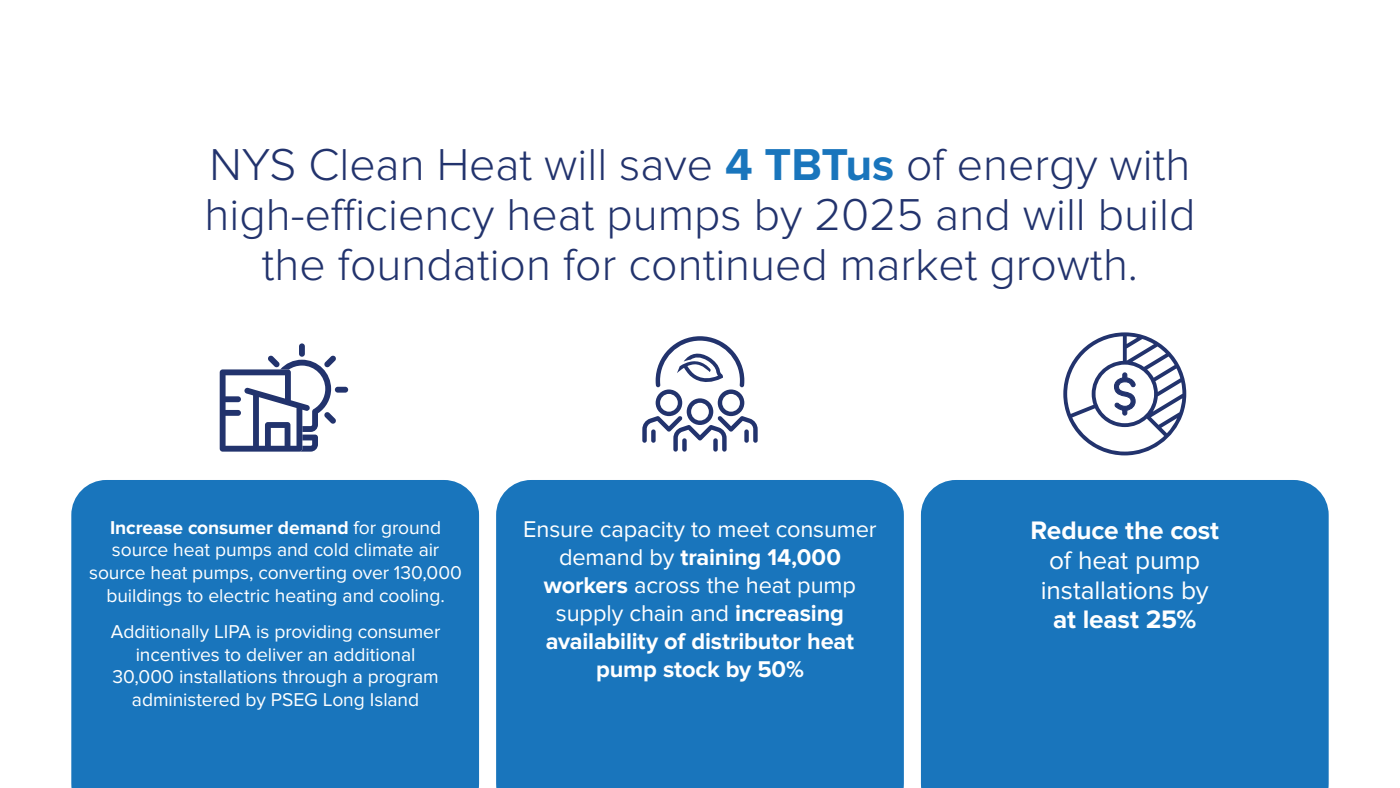
<style>
.page{position:relative;width:1400px;height:788px;background:#fff}
.page>*{position:absolute;margin:0;border:0;box-sizing:border-box;transform-origin:0 0}
.t1{font:300 46.29px/49.8px "Proxima Nova";color:#22336d;text-align:center}
.t2{font:26.25px/29.8px "Proxima Nova";letter-spacing:-.005em;color:#fff;text-align:center}
.t3{font:700 23.62px/28px "Proxima Nova";letter-spacing:-.01em;color:#fff;text-align:center}
.t4{font:19.25px/22.8px "Proxima Nova";letter-spacing:-.005em;color:#fff;text-align:center}
.s1{font-weight:700;color:#1975bc}
.s2{font-weight:700}
.s3{font-weight:400}
</style>
<div class="page">
<div style="left:921px;top:480px;width:408px;height:308px;background:#1975bc"></div>
<div style="left:496px;top:480px;width:408px;height:308px;background:#1975bc"></div>
<div style="left:71px;top:480px;width:408px;height:308px;background:#1975bc"></div>
<svg style="left:1063px;top:332px;width:123px;height:123px"></svg>
<div style="left:299px;top:343px;width:6px;height:14px;background:#22336d;border-radius:3px"></div>
<div style="left:335px;top:387px;width:13px;height:5px;background:#22336d;border-radius:3px"></div>
<svg style="left:220px;top:355px;width:116px;height:96px"></svg>
<svg style="left:642px;top:336px;width:116px;height:115px"></svg>
<p class="t1" style="left:205px;top:140px;width:992px">NYS Clean Heat will save <span class="s1">4 TBTus</span> of energy with high-efciency heat pumps by 2025 and will build the foundation for continued market growth.</p>
<p class="t4" style="left:89px;top:516px;width:374px"><span class="s2">Increase consumer demand</span> for ground source heat pumps and cold climate air source heat pumps, converting over 130,000 buildings to electric heating and cooling.</p>
<p class="t4" style="left:111px;top:620px;width:331px">Additionally LIPA is providing consumer incentives to deliver an additional 30,000 installations through a program administered by PSEG Long Island</p>
<p class="t3" style="left:523px;top:515px;width:355px"><span class="s3">Ensure capacity to meet consumer demand by</span> training 14,000 workers <span class="s3">across the heat pump supply chain and</span> increasing availability of distributor heat pump stock by 50%</p>
<p class="t2" style="left:1031px;top:516px;width:190px"><span class="s2">Reduce the cost </span>of heat pump installations by <span class="s2">at least 25%</span></p>
</div>
